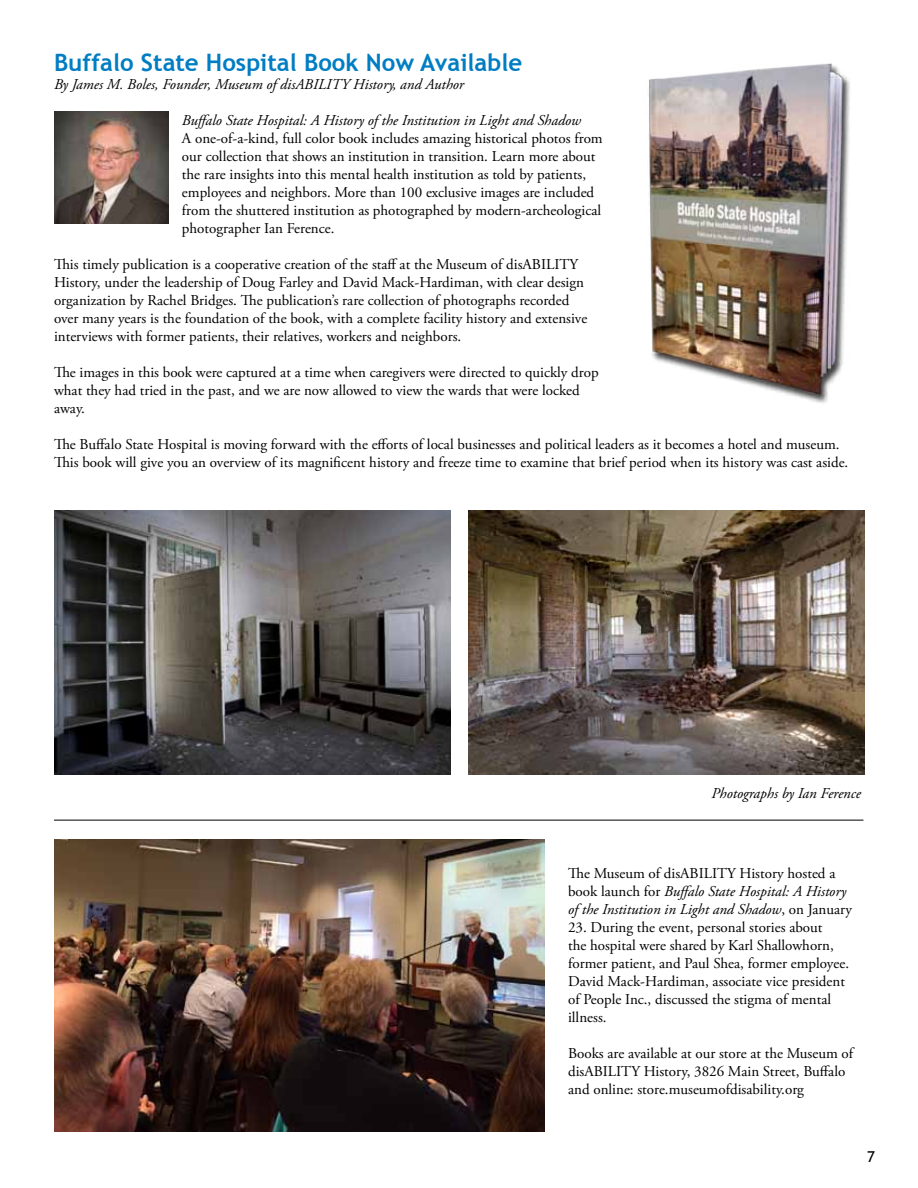
<style>
.page{position:relative;width:918px;height:1188px;background:#fff}
.page>*{position:absolute;margin:0;border:0;box-sizing:border-box;transform-origin:0 0}
.t1{font:700 24px "Trebuchet MS";color:#007dc3}
.t2{font:15px/18px "Adobe Garamond Pro";color:#000}
.t3{font:italic 15px/18px "Adobe Garamond Pro";color:#000}
.t4{font:15px "Trebuchet MS";color:#000}
.s1{font-style:normal}
</style>
<div class="page">
<hr style="left:54px;top:820px;width:809px;height:1px;background:#000">
<img style="left:649px;top:63px;width:201px;height:340px">
<img style="left:54px;top:511px;width:396px;height:264px">
<img style="left:468px;top:511px;width:396px;height:264px">
<img style="left:54px;top:839px;width:490px;height:293px">
<img style="left:54px;top:111px;width:114px;height:112px">
<h1 class="t1" style="left:54px;top:48px;width:470px">Buffalo State Hospital Book Now Available</h1>
<p class="t3" style="left:54px;top:76px;width:412px">By James M. Boles, Founder, Museum of disABILITY History, and Author</p>
<p class="t3" style="left:182px;top:112px;width:400px">Buffalo State Hospital: A History of the Institution in Light and Shadow</p>
<p class="t2" style="left:182px;top:130px;width:422px">A one-of-a-kind, full color book includes amazing historical photos from our collection that shows an institution in transition. Learn more about the rare insights into this mental health institution as told by patients, employees and neighbors. More than 100 exclusive images are included from the shuttered institution as photographed by modern-archeological photographer Ian Ference.</p>
<p class="t2" style="left:54px;top:256px;width:535px">This timely publication is a cooperative creation of the staff at the Museum of disABILITY History, under the leadership of Doug Farley and David Mack-Hardiman, with clear design organization by Rachel Bridges. The publication’s rare collection of photographs recorded over many years is the foundation of the book, with a complete facility history and extensive interviews with former patients, their relatives, workers and neighbors.</p>
<p class="t2" style="left:54px;top:364px;width:546px">The images in this book were captured at a time when caregivers were directed to quickly drop what they had tried in the past, and we are now allowed to view the wards that were locked away.</p>
<p class="t2" style="left:54px;top:436px;width:796px">The Buffalo State Hospital is moving forward with the efforts of local businesses and political leaders as it becomes a hotel and museum.<br>This book will give you an overview of its magnificent history and freeze time to examine that brief period when its history was cast aside.</p>
<p class="t3" style="left:711px;top:784px;width:151px">Photographs by Ian Ference</p>
<p class="t3" style="left:568px;top:865px;width:285px"><span class="s1">The Museum of disABILITY History hosted a book launch for</span> Buffalo State Hospital: A History of the Institution in Light and Shadow<span class="s1">, on January</span></p>
<p class="t2" style="left:568px;top:919px;width:283px">23. During the event, personal stories about<br>the hospital were shared by Karl Shallowhorn, former patient, and Paul Shea, former employee.<br>David Mack-Hardiman, associate vice president of People Inc., discussed the stigma of mental illness.</p>
<p class="t2" style="left:568px;top:1045px;width:287px">Books are available at our store at the Museum of disABILITY History, 3826 Main Street, Buffalo and online: store.museumofdisability.org</p>
<p class="t4" style="left:867px;top:1148px;width:9px">7</p>
</div>
